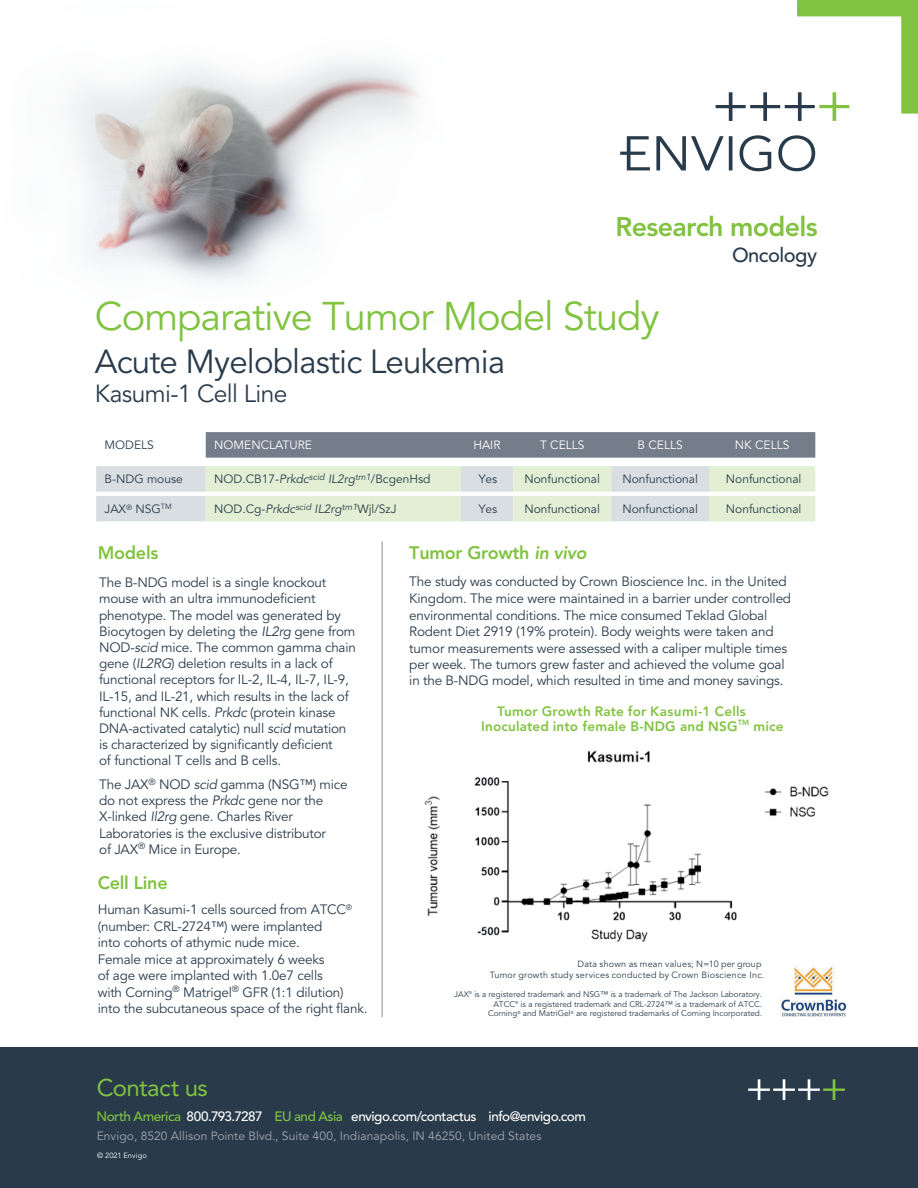
<style>
.page{position:relative;width:918px;height:1188px;background:#fff}
.page>*{position:absolute;margin:0;border:0;box-sizing:border-box;transform-origin:0 0}
.t1{font:39.75px "Avenir LT Std";letter-spacing:-.025em;color:#81c340}
.t2{font:33.15px "Avenir LT Std";letter-spacing:-.025em;color:#293b4b}
.t3{font:800 26.85px "Avenir LT Std";letter-spacing:-.025em;color:#81c340}
.t4{font:24.6px "Avenir LT Std";letter-spacing:-.025em;color:#293b4b}
.t5{font:24px "Avenir LT Std";letter-spacing:-.025em;color:#81c340}
.t6{font:500 20.1px "Avenir LT Std";letter-spacing:-.025em;color:#293b4b}
.t7{font:800 18px "Avenir LT Std";letter-spacing:-.015em;color:#81c340}
.t8{font:13.5px/16.2px "Avenir LT Std";letter-spacing:-.015em;color:#293b4b}
.t9{font:500 13.5px "Avenir LT Std";letter-spacing:-.035em;color:#fff}
.t10{font:800 13.5px/15.8px "Avenir LT Std";letter-spacing:.015em;color:#81c340}
.t11{font:12px "Avenir LT Std";color:#293b4b}
.t12{font:12px "Avenir LT Std";letter-spacing:.01em;color:#a2a7b2}
.t13{font:12px "Avenir LT Std";color:#fff}
.t14{font:9px/10.8px "Avenir LT Std";letter-spacing:.025em;color:#293b4b}
.t15{font:8.1px/9.8px "Avenir LT Std";color:#293b4b;text-align:right}
.t16{font:7.5px "Avenir LT Std";letter-spacing:.015em;color:#fff}
.s1{font-style:italic}
.s2{color:#81c340}
</style>
<div class="page">
<svg style="left:620px;top:136px;width:30px;height:34px"></svg>
<svg style="left:656px;top:136px;width:76px;height:34px"></svg>
<svg style="left:740px;top:135px;width:31px;height:36px"></svg>
<svg style="left:778px;top:135px;width:37px;height:36px"></svg>
<svg style="left:716px;top:0;width:202px;height:121px"></svg>
<hr style="left:382px;top:541px;width:1px;height:476px;background:#858e99">
<div style="left:0;top:1048px;width:918px;height:140px;background:#293b4b"></div>
<svg style="left:748px;top:1079px;width:97px;height:21px"></svg>
<svg style="left:206px;top:432px;width:609px;height:26px;background:#767f8c"></svg>
<svg style="left:96px;top:466px;width:719px;height:55px;background:#e1eadc"></svg>
<img style="left:70px;top:61px;width:349px;height:221px">
<img style="left:424px;top:750px;width:405px;height:192px">
<img style="left:780px;top:965px;width:67px;height:52px">
<h3 class="t3" style="left:615px;top:210px;width:204px">Research models</h3>
<h3 class="t6" style="left:732px;top:243px;width:87px">Oncology</h3>
<h1 class="t1" style="left:95px;top:293px;width:566px">Comparative Tumor Model Study</h1>
<h2 class="t2" style="left:95px;top:342px;width:412px">Acute Myeloblastic Leukemia</h2>
<h3 class="t4" style="left:95px;top:379px;width:194px">Kasumi-1 Cell Line</h3>
<p class="t11" style="left:105px;top:438px;width:51px">MODELS</p>
<p class="t13" style="left:214px;top:438px;width:99px">NOMENCLATURE</p>
<p class="t13" style="left:473px;top:438px;width:29px">HAIR</p>
<p class="t13" style="left:540px;top:438px;width:46px">T CELLS</p>
<p class="t13" style="left:638px;top:438px;width:47px">B CELLS</p>
<p class="t13" style="left:735px;top:438px;width:56px">NK CELLS</p>
<p class="t11" style="left:105px;top:472px;width:80px">B-NDG mouse</p>
<p class="t11" style="left:214px;top:472px;width:218px">NOD.CB17-<span class="s1">Prkdc</span><sup>scid</sup> <span class="s1">IL2rg</span><sup>tm1</sup>/BcgenHsd</p>
<p class="t11" style="left:479px;top:472px;width:20px">Yes</p>
<p class="t11" style="left:525px;top:472px;width:77px">Nonfunctional</p>
<p class="t11" style="left:622px;top:472px;width:77px">Nonfunctional</p>
<p class="t11" style="left:726px;top:472px;width:77px">Nonfunctional</p>
<p class="t11" style="left:105px;top:502px;width:69px">JAX<sup>®</sup> NSG<sup>TM</sup></p>
<p class="t11" style="left:214px;top:502px;width:184px">NOD.Cg-<span class="s1">Prkdc</span><sup>scid</sup> <span class="s1">IL2rg</span><sup>tm1</sup>Wjl/SzJ</p>
<p class="t11" style="left:479px;top:502px;width:20px">Yes</p>
<p class="t11" style="left:525px;top:502px;width:77px">Nonfunctional</p>
<p class="t11" style="left:622px;top:502px;width:77px">Nonfunctional</p>
<p class="t11" style="left:726px;top:502px;width:77px">Nonfunctional</p>
<h3 class="t7" style="left:98px;top:542px;width:62px">Models</h3>
<p class="t8" style="left:99px;top:575px;width:258px">The B-NDG model is a single knockout mouse with an ultra immunodeficient phenotype. The model was generated by Biocytogen by deleting the <span class="s1">IL2rg</span> gene from NOD-<span class="s1">scid</span> mice. The common gamma chain gene (<span class="s1">IL2RG</span>) deletion results in a lack of functional receptors for IL-2, IL-4, IL-7, IL-9, IL-15, and IL-21, which results in the lack of functional NK cells. <span class="s1">Prkdc</span> (protein kinase DNA-activated catalytic) null <span class="s1">scid</span> mutation is characterized by significantly deficient<br>of functional T cells and B cells.</p>
<p class="t8" style="left:99px;top:777px;width:250px">The JAX<sup>®</sup> NOD <span class="s1">scid</span> gamma (NSG™) mice do not express the <span class="s1">Prkdc</span> gene nor the X-linked <span class="s1">Il2rg</span> gene. Charles River Laboratories is the exclusive distributor<br>of JAX<sup>®</sup> Mice in Europe.</p>
<h3 class="t7" style="left:98px;top:872px;width:71px">Cell Line</h3>
<p class="t8" style="left:98px;top:902px;width:271px">Human Kasumi-1 cells sourced from ATCC<sup>® </sup>(number: CRL-2724™) were implanted<br>into cohorts of athymic nude mice.<br>Female mice at approximately 6 weeks<br>of age were implanted with 1.0e7 cells<br>with Corning<sup>®</sup> Matrigel<sup>®</sup> GFR (1:1 dilution) into the subcutaneous space of the right flank.</p>
<h3 class="t7" style="left:409px;top:542px;width:179px">Tumor Growth <span class="s1">in vivo</span></h3>
<p class="t8" style="left:409px;top:591px;width:383px">Kingdom. The mice were maintained in a barrier under controlled</p>
<p class="t8" style="left:409px;top:574px;width:379px">The study was conducted by Crown Bioscience Inc. in the United</p>
<p class="t8" style="left:409px;top:607px;width:379px">environmental conditions. The mice consumed Teklad Global Rodent Diet 2919 (19% protein). Body weights were taken and tumor measurements were assessed with a caliper multiple times per week. The tumors grew faster and achieved the volume goal in the B-NDG model, which resulted in time and money savings.</p>
<p class="t10" style="left:481px;top:703px;width:304px;text-indent:16px">Tumor Growth Rate for Kasumi-1 Cells<br>Inoculated into female B-NDG and NSG<sup>TM</sup> mice</p>
<p class="t14" style="left:490px;top:959px;width:276px;text-indent:88px">Data shown as mean values; N=10 per group<br>Tumor growth study services conducted by Crown Bioscience Inc.</p>
<p class="t15" style="left:454px;top:989px;width:309px">JAX<sup>®</sup> is a registered trademark and NSG™ is a trademark of The Jackson Laboratory.<br>ATCC<sup>®</sup> is a registered trademark and CRL-2724™ is a trademark of ATCC.<br>Corning<sup>®</sup> and MatriGel<sup>®</sup> are registered trademarks of Corning Incorporated.</p>
<h3 class="t5" style="left:97px;top:1074px;width:113px">Contact us</h3>
<p class="t9" style="left:97px;top:1109px;width:491px"><span class="s2">North America</span> 800.793.7287 <span class="s2">EU and Asia</span> envigo.com/contactus info@envigo.com</p>
<p class="t12" style="left:97px;top:1128px;width:446px">Envigo, 8520 Allison Pointe Blvd., Suite 400, Indianapolis, IN 46250, United States</p>
<p class="t16" style="left:97px;top:1151px;width:51px">© 2021 Envigo</p>
</div>
